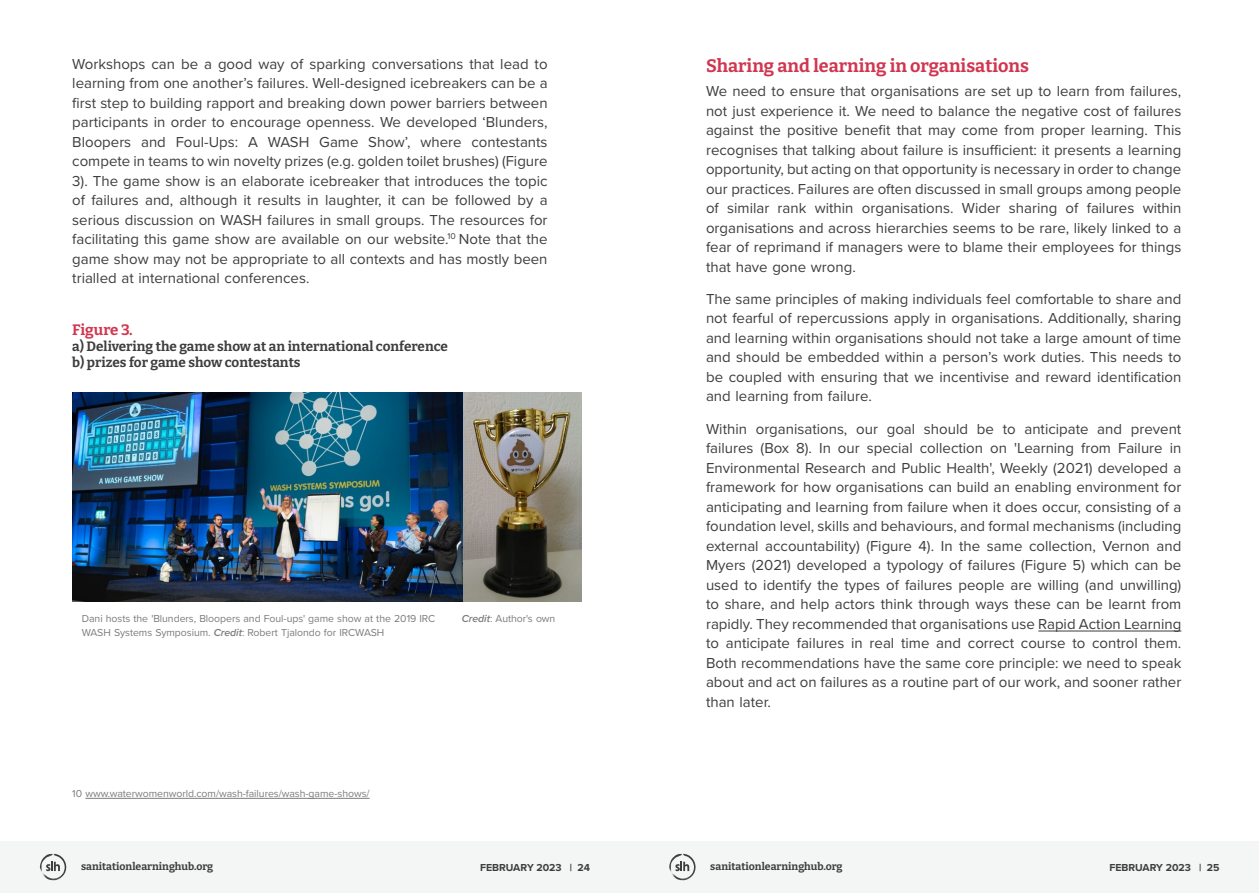
<style>
.page{position:relative;width:1259px;height:893px;background:#fff}
.page>*{position:absolute;margin:0;border:0;box-sizing:border-box;transform-origin:0 0}
.Title_-_H2{font:100 18px "Bitter";color:#d13650}
.Body{font:15px/19.5px "Proxima Nova";color:#3e3e3f;text-align:justify}
.Title_-_Table{font:100 15px "Bitter";color:#d13650}
.Title_-_Table-2{font:100 13.5px/16.2px "Bitter";color:#3e3e3f}
.Source{font:10.5px/13.5px "Proxima Nova";letter-spacing:-.005em;color:#7a7c7f}
.t1{font:100 10.5px "Bitter";color:#3e3e3f}
.t2{font:700 10.5px "Proxima Nova";color:#3e3e3f}
.s1{font-weight:600;font-style:italic}
</style>
<div class="page">
<hr style="left:85px;top:798px;width:285px;height:1px;background:#7a7c7f">
<img style="left:72px;top:392px;width:510px;height:209px">
<hr style="left:1038px;top:631px;width:143px;height:1px;background:#3e3e3f">
<div style="left:629px;top:841px;width:630px;height:52px;background:#f4f5f5"></div>
<div style="left:0;top:841px;width:629px;height:52px;background:#f4f5f5"></div>
<svg style="left:669px;top:854px;width:26px;height:26px"></svg>
<svg style="left:40px;top:854px;width:26px;height:26px"></svg>
<p class="Body" style="left:72px;top:53px;width:477px">Workshops can be a good way of sparking conversations that lead to learning from one another’s failures. Well-designed icebreakers can be a first step to building rapport and breaking down power barriers between participants in order to encourage openness. We developed ‘Blunders, Bloopers and Foul-Ups: A WASH Game Show’, where contestants compete in teams to win novelty prizes (e.g. golden toilet brushes) (Figure 3). The game show is an elaborate icebreaker that introduces the topic of failures and, although it results in laughter, it can be followed by a serious discussion on WASH failures in small groups. The resources for facilitating this game show are available on our website.<sup>10</sup> Note that the game show may not be appropriate to all contexts and has mostly been trialled at international conferences.</p>
<p class="Title_-_Table" style="left:72px;top:320px;width:62px">Figure 3.</p>
<p class="Title_-_Table-2" style="left:72px;top:338px;width:377px">a) Delivering the game show at an international conference b) prizes for game show contestants</p>
<p class="Source" style="left:82px;top:611px;width:355px">Dani hosts the 'Blunders, Bloopers and Foul-ups' game show at the 2019 IRC<br>WASH Systems Symposium. <span class="s1">Credit</span>: Robert Tjalondo for IRCWASH</p>
<p class="Source" style="left:462px;top:611px;width:95px"><span class="s1">Credit</span>: Author's own</p>
<p class="Source" style="left:72px;top:786px;width:299px">10 www.waterwomenworld.com/wash-failures/wash-game-shows/</p>
<p class="Title_-_H2" style="left:706px;top:55px;width:324px">Sharing and learning in organisations</p>
<p class="Body" style="left:706px;top:81px;width:477px">We need to ensure that organisations are set up to learn from failures, not just experience it. We need to balance the negative cost of failures against the positive benefit that may come from proper learning. This recognises that talking about failure is insufficient: it presents a learning opportunity, but acting on that opportunity is necessary in order to change our practices. Failures are often discussed in small groups among people of similar rank within organisations. Wider sharing of failures within organisations and across hierarchies seems to be rare, likely linked to a fear of reprimand if managers were to blame their employees for things that have gone wrong.</p>
<p class="Body" style="left:706px;top:288px;width:477px">The same principles of making individuals feel comfortable to share and not fearful of repercussions apply in organisations. Additionally, sharing and learning within organisations should not take a large amount of time and should be embedded within a person’s work duties. This needs to be coupled with ensuring that we incentivise and reward identification and learning from failure.</p>
<p class="Body" style="left:706px;top:418px;width:477px">Within organisations, our goal should be to anticipate and prevent failures (Box 8). In our special collection on 'Learning from Failure in Environmental Research and Public Health', Weekly (2021) developed a framework for how organisations can build an enabling environment for anticipating and learning from failure when it does occur, consisting of a foundation level, skills and behaviours, and formal mechanisms (including external accountability) (Figure 4). In the same collection, Vernon and Myers (2021) developed a typology of failures (Figure 5) which can be used to identify the types of failures people are willing (and unwilling) to share, and help actors think through ways these can be learnt from rapidly. They recommended that organisations use Rapid Action Learning to anticipate failures in real time and correct course to control them.<br>Both recommendations have the same core principle: we need to speak about and act on failures as a routine part of our work, and sooner rather than later.</p>
<p class="t1" style="left:81px;top:859px;width:134px">sanitationlearninghub.org</p>
<p class="t2" style="left:480px;top:860px;width:111px">FEBRUARY 2023 | 24</p>
<p class="t1" style="left:710px;top:859px;width:134px">sanitationlearninghub.org</p>
<p class="t2" style="left:1109px;top:860px;width:111px">FEBRUARY 2023 | 25</p>
</div>
